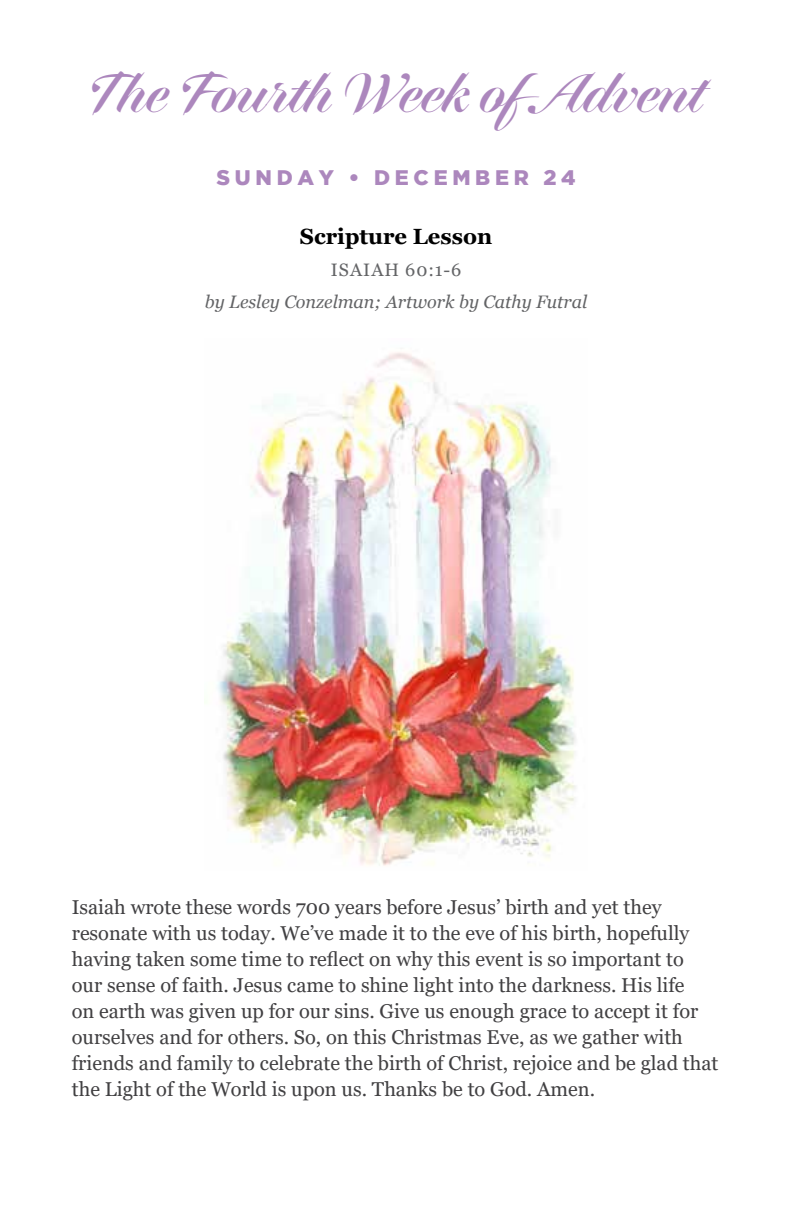
<style>
.page{position:relative;width:792px;height:1224px;background:#fff}
.page>*{position:absolute;margin:0;border:0;box-sizing:border-box;transform-origin:0 0}
.t1{font:600 50px "Dunhill Script";color:#ac87bd}
.t2{font:700 22px "Georgia";color:#000}
.t3{font:900 21px "Gotham";letter-spacing:.225em;color:#ac87bd}
.t4{font:20px/26px "Georgia";color:#414042}
.t5{font:italic 18px "Georgia";color:#636466}
.t6{font:18px "Georgia";letter-spacing:.06em;color:#636466}
</style>
<div class="page">
<img style="left:205px;top:352px;width:371px;height:514px">
<h1 class="t1" style="left:88px;top:60px;width:618px">The Fourth Week ofAdvent</h1>
<p class="t3" style="left:217px;top:166px;width:361px">SUNDAY • DECEMBER 24</p>
<p class="t2" style="left:300px;top:222px;width:194px">Scripture Lesson</p>
<p class="t6" style="left:331px;top:259px;width:132px">ISAIAH 60:1-6</p>
<p class="t5" style="left:205px;top:291px;width:384px">by Lesley Conzelman; Artwork by Cathy Futral</p>
<p class="t4" style="left:72px;top:895px;width:648px">Isaiah wrote these words 700 years before Jesus’ birth and yet they resonate with us today. We’ve made it to the eve of his birth, hopefully having taken some time to reflect on why this event is so important to our sense of faith. Jesus came to shine light into the darkness. His life<br>on earth was given up for our sins. Give us enough grace to accept it for ourselves and for others. So, on this Christmas Eve, as we gather with friends and family to celebrate the birth of Christ, rejoice and be glad that the Light of the World is upon us. Thanks be to God. Amen.</p>
</div>
